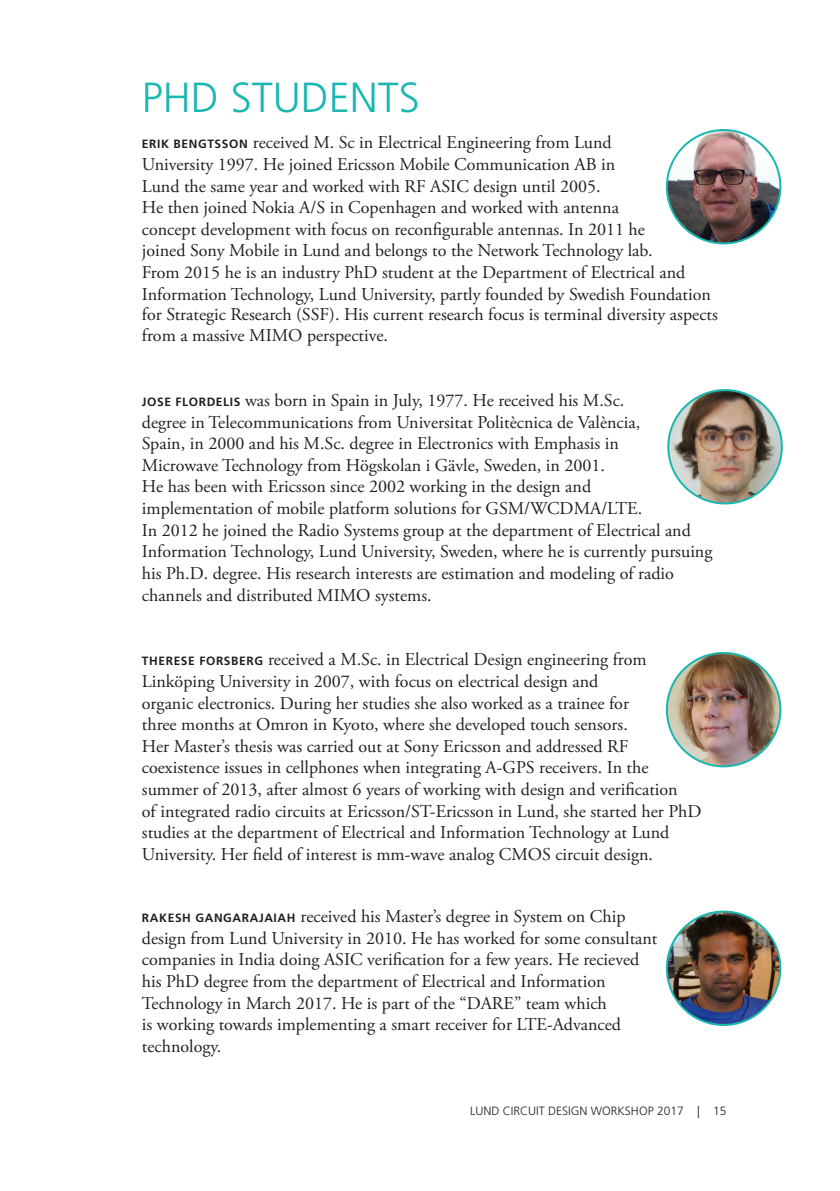
<style>
.page{position:relative;width:840px;height:1191px;background:#fff}
.page>*{position:absolute;margin:0;border:0;box-sizing:border-box;transform-origin:0 0}
.SoS_Rubr{font:300 42px "Frutiger LT Std";color:#1ab6b0}
.SoS_Bröd{font:18px/21.6px "Adobe Garamond Pro";color:#231f20}
.t1{font:300 12px "Frutiger LT Std";color:#231f20}
.s1{font-family:"Frutiger LT Std";font-weight:700;font-size:12px}
</style>
<div class="page">
<img style="left:666px;top:130px;width:114px;height:113px;border-radius:57px">
<div style="left:665px;top:129px;width:116px;height:115px;border:2px solid #1ab6b0;border-radius:50%"></div>
<img style="left:668px;top:390px;width:113px;height:113px;border-radius:57px">
<div style="left:667px;top:389px;width:115px;height:115px;border:2px solid #1ab6b0;border-radius:50%"></div>
<img style="left:666px;top:653px;width:114px;height:113px;border-radius:57px">
<div style="left:665px;top:652px;width:116px;height:115px;border:2px solid #1ab6b0;border-radius:50%"></div>
<img style="left:666px;top:911px;width:114px;height:114px;border-radius:57px">
<div style="left:665px;top:910px;width:116px;height:116px;border:2px solid #1ab6b0;border-radius:50%"></div>
<p class="SoS_Rubr" style="left:142px;top:74px;width:279px">PHD STUDENTS</p>
<p class="SoS_Bröd" style="left:142px;top:133px;width:577px"><span class="s1">ERIK BENGTSSON</span> received M. Sc in Electrical Engineering from Lund<br>University 1997. He joined Ericsson Mobile Communication AB in<br>Lund the same year and worked with RF ASIC design until 2005.<br>He then joined Nokia A/S in Copenhagen and worked with antenna<br>concept development with focus on reconfigurable antennas. In 2011 he<br>joined Sony Mobile in Lund and belongs to the Network Technology lab.<br>From 2015 he is an industry PhD student at the Department of Electrical and Information Technology, Lund University, partly founded by Swedish Foundation for Strategic Research (SSF). His current research focus is terminal diversity aspects from a massive MIMO perspective.</p>
<p class="SoS_Bröd" style="left:142px;top:390px;width:571px"><span class="s1">JOSE FLORDELIS</span> was born in Spain in July, 1977. He received his M.Sc.<br>degree in Telecommunications from Universitat Politècnica de València,<br>Spain, in 2000 and his M.Sc. degree in Electronics with Emphasis in<br>Microwave Technology from Högskolan i Gävle, Sweden, in 2001.<br>He has been with Ericsson since 2002 working in the design and<br>implementation of mobile platform solutions for GSM/WCDMA/LTE.<br>In 2012 he joined the Radio Systems group at the department of Electrical and Information Technology, Lund University, Sweden, where he is currently pursuing his Ph.D. degree. His research interests are estimation and modeling of radio channels and distributed MIMO systems.</p>
<p class="SoS_Bröd" style="left:142px;top:649px;width:561px"><span class="s1">THERESE FORSBERG</span> received a M.Sc. in Electrical Design engineering from Linköping University in 2007, with focus on electrical design and<br>organic electronics. During her studies she also worked as a trainee for<br>three months at Omron in Kyoto, where she developed touch sensors.<br>Her Master’s thesis was carried out at Sony Ericsson and addressed RF coexistence issues in cellphones when integrating A-GPS receivers. In the summer of 2013, after almost 6 years of working with design and verification<br>of integrated radio circuits at Ericsson/ST-Ericsson in Lund, she started her PhD studies at the department of Electrical and Information Technology at Lund University. Her field of interest is mm-wave analog CMOS circuit design.</p>
<p class="SoS_Bröd" style="left:142px;top:906px;width:517px"><span class="s1">RAKESH GANGARAJAIAH</span> received his Master’s degree in System on Chip design from Lund University in 2010. He has worked for some consultant companies in India doing ASIC verification for a few years. He recieved his PhD degree from the department of Electrical and Information Technology in March 2017. He is part of the “DARE” team which<br>is working towards implementing a smart receiver for LTE-Advanced technology.</p>
<p class="t1" style="left:470px;top:1104px;width:258px">LUND CIRCUIT DESIGN WORKSHOP 2017 | 15</p>
</div>
